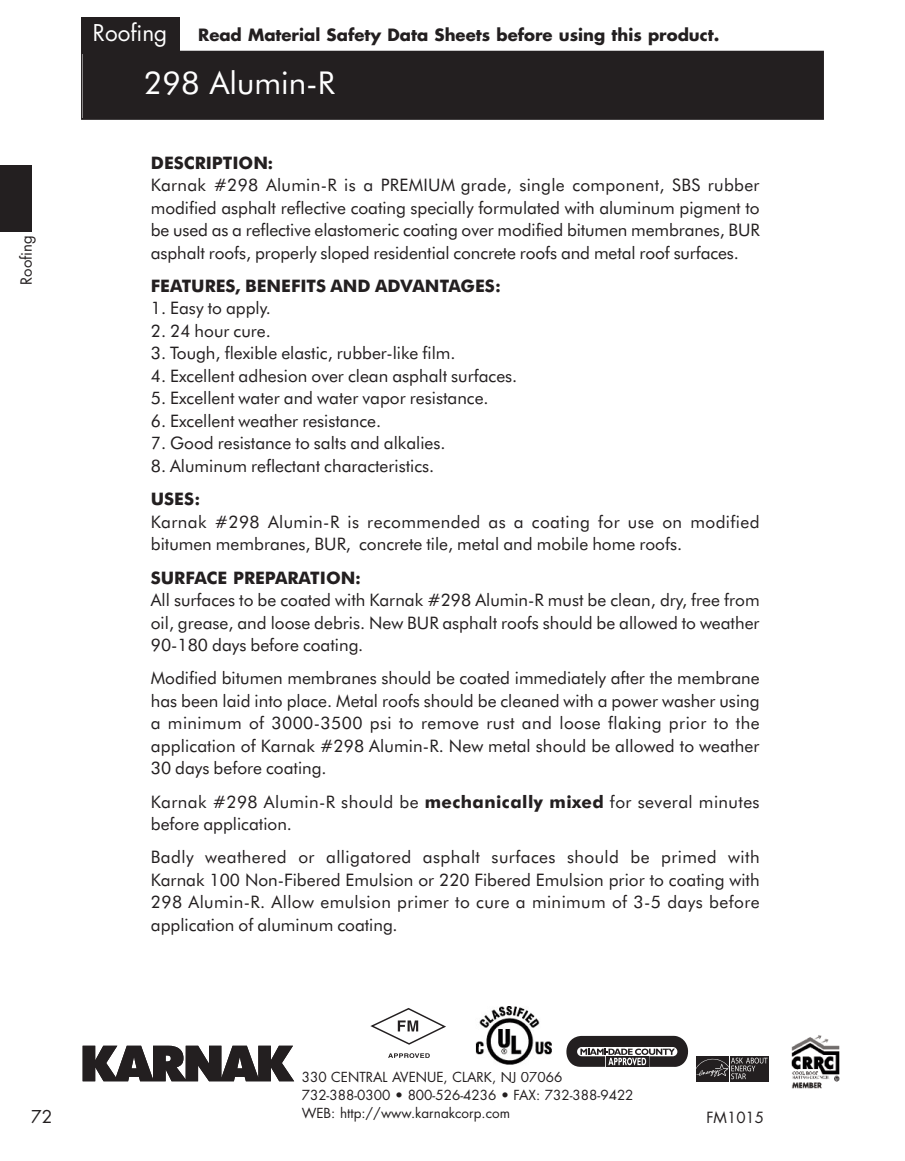
<style>
.page{position:relative;width:905px;height:1161px;background:#fff}
.page>*{position:absolute;margin:0;border:0;box-sizing:border-box;transform-origin:0 0}
.t1{font:31.5px "Futura BT";color:#fff}
.t2{font:22.5px "Futura";color:#fff}
.t3{font:17.25px/22.5px "Futura BT";color:#231f20;text-align:justify}
.t4{font:17.25px/22.5px "Futura BT";letter-spacing:.025em;color:#231f20}
.t5{font:700 17.25px "Futura BT";color:#231f20}
.t6{font:17.25px "Futura";color:#231f20}
.t7{font:700 16.5px "Futura";color:#231f20}
.t8{font:15px "Futura";color:#231f20}
.t9{font:13.5px/17.7px "Futura";color:#231f20}
.s1{font-weight:700}
</style>
<div class="page">
<div style="left:82px;top:52px;width:740px;height:66px;background:#231f20"></div>
<div style="left:81px;top:51px;width:743px;height:69px;border:2px solid #231f20"></div>
<div style="left:81px;top:18px;width:99px;height:36px;background:#231f20"></div>
<div style="left:0;top:165px;width:32px;height:66px;background:#231f20"></div>
<svg style="left:83px;top:1046px;width:211px;height:35px"></svg>
<div style="left:696px;top:1056px;width:73px;height:25px;background:#231f20"></div>
<svg style="left:566px;top:1036px;width:201px;height:46px"></svg>
<img style="left:791px;top:1035px;width:49px;height:54px">
<img style="left:475px;top:1007px;width:77px;height:58px">
<svg style="left:370px;top:1008px;width:76px;height:37px"></svg>
<svg style="left:388px;top:1053px;width:42px;height:5px"></svg>
<p class="t8" style="left:19px;top:285px;width:51px;rotate:-90deg">Roofing</p>
<h2 class="t2" style="left:93px;top:23px;width:76px">Roofing</h2>
<p class="t7" style="left:198px;top:27px;width:523px">Read Material Safety Data Sheets before using this product.</p>
<h1 class="t1" style="left:144px;top:70px;width:192px">298 Alumin-R</h1>
<p class="t5" style="left:151px;top:156px;width:124px">DESCRIPTION:</p>
<p class="t3" style="left:151px;top:175px;width:610px">Karnak #298 Alumin-R is a PREMIUM grade, single component, SBS rubber modified asphalt reflective coating specially formulated with aluminum pigment to be used as a reflective elastomeric coating over modified bitumen membranes, BUR asphalt roofs, properly sloped residential concrete roofs and metal roof surfaces.</p>
<p class="t5" style="left:151px;top:279px;width:352px">FEATURES, BENEFITS AND ADVANTAGES:</p>
<p class="t3" style="left:151px;top:299px;width:122px">1. Easy to apply.</p>
<p class="t3" style="left:151px;top:321px;width:121px">2. 24 hour cure.</p>
<p class="t3" style="left:151px;top:344px;width:306px">3. Tough, flexible elastic, rubber-like film.</p>
<p class="t3" style="left:151px;top:366px;width:368px">4. Excellent adhesion over clean asphalt surfaces.</p>
<p class="t3" style="left:151px;top:389px;width:339px">5. Excellent water and water vapor resistance.</p>
<p class="t3" style="left:151px;top:411px;width:232px">6. Excellent weather resistance.</p>
<p class="t3" style="left:151px;top:434px;width:296px">7. Good resistance to salts and alkalies.</p>
<p class="t3" style="left:151px;top:456px;width:285px">8. Aluminum reflectant characteristics.</p>
<p class="t5" style="left:151px;top:492px;width:51px">USES:</p>
<p class="t3" style="left:151px;top:512px;width:610px">Karnak #298 Alumin-R is recommended as a coating for use on modified bitumen membranes, BUR, concrete tile, metal and mobile home roofs.</p>
<p class="t5" style="left:151px;top:570px;width:211px">SURFACE PREPARATION:</p>
<p class="t3" style="left:151px;top:590px;width:610px">All surfaces to be coated with Karnak #298 Alumin-R must be clean, dry, free from oil, grease, and loose debris. New BUR asphalt roofs should be allowed to weather 90-180 days before coating.</p>
<p class="t3" style="left:151px;top:668px;width:610px">Modified bitumen membranes should be coated immediately after the membrane has been laid into place. Metal roofs should be cleaned with a power washer using a minimum of 3000-3500 psi to remove rust and loose flaking prior to the application of Karnak #298 Alumin-R. New metal should be allowed to weather 30 days before coating.</p>
<p class="t4" style="left:151px;top:792px;width:610px">Karnak #298 Alumin-R should be <span class="s1">mechanically mixed</span> for several minutes before application.</p>
<p class="t3" style="left:151px;top:848px;width:610px">Badly weathered or alligatored asphalt surfaces should be primed with Karnak 100 Non-Fibered Emulsion or 220 Fibered Emulsion prior to coating with 298 Alumin-R. Allow emulsion primer to cure a minimum of 3-5 days before application of aluminum coating.</p>
<p class="t6" style="left:31px;top:1109px;width:23px">72</p>
<p class="t9" style="left:302px;top:1070px;width:333px">330 CENTRAL AVENUE, CLARK, NJ 07066<br>732-388-0300 • 800-526-4236 • FAX: 732-388-9422<br>WEB: http://www.karnakcorp.com</p>
<p class="t8" style="left:706px;top:1111px;width:59px">FM1015</p>
</div>
